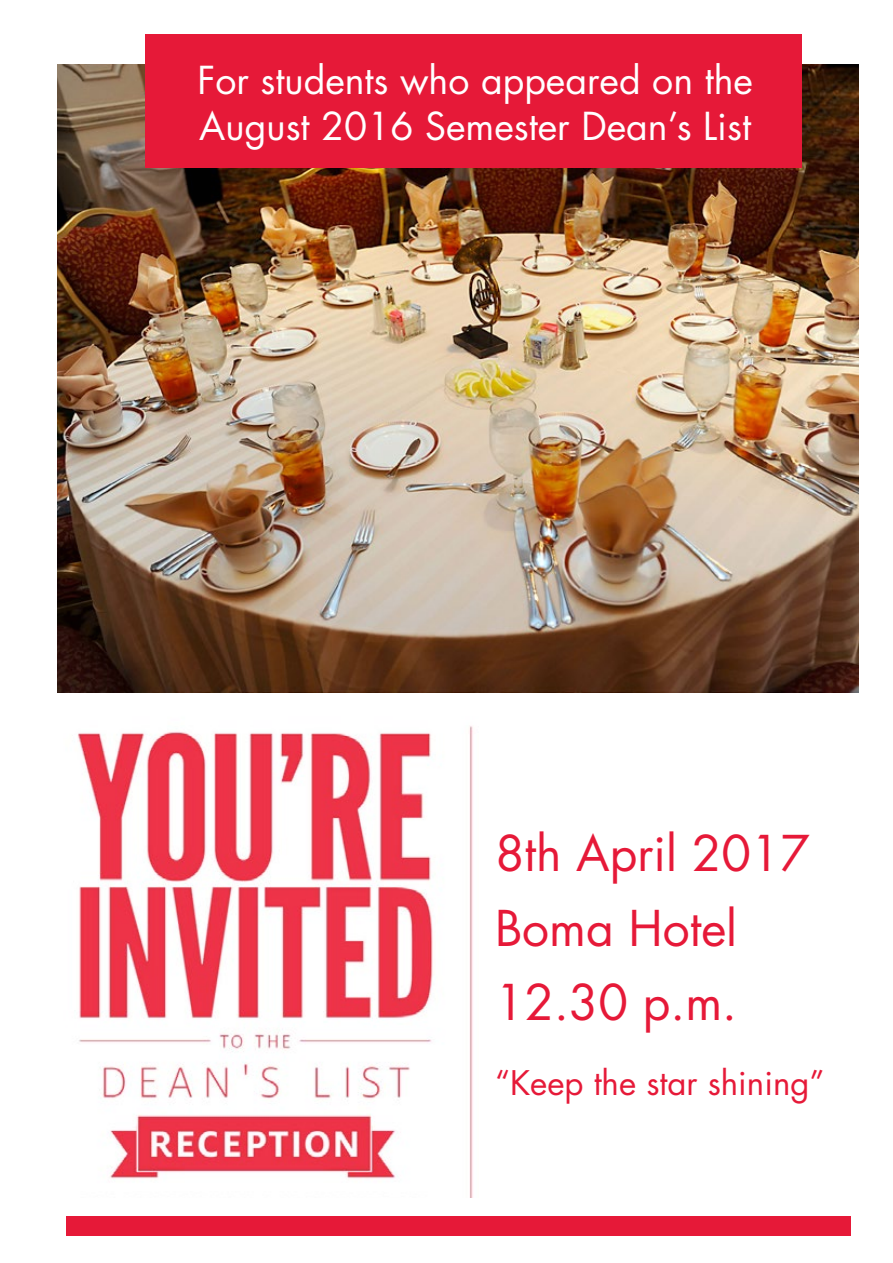
<style>
.page{position:relative;width:893px;height:1263px;background:#fff}
.page>*{position:absolute;margin:0;border:0;box-sizing:border-box;transform-origin:0 0}
.t1{font:48px/74.6px "Futura";color:#e61938}
.t2{font:37.5px/46px "Futura";color:#fff}
.t3{font:33px "Futura";color:#e61938}
</style>
<div class="page">
<img style="left:57px;top:692px;width:433px;height:506px">
<img style="left:57px;top:64px;width:802px;height:628px">
<div style="left:145px;top:34px;width:656px;height:134px;background:#e61938"></div>
<div style="left:66px;top:1216px;width:784px;height:19px;background:#e61938"></div>
<p class="t2" style="left:197px;top:57px;width:557px">For students who appeared on the<br>August 2016 Semester Dean’s List</p>
<p class="t1" style="left:495px;top:817px;width:317px">8th April 2017<br>Boma Hotel<br>12.30 p.m.</p>
<p class="t3" style="left:495px;top:1062px;width:331px">“Keep the star shining”</p>
</div>
